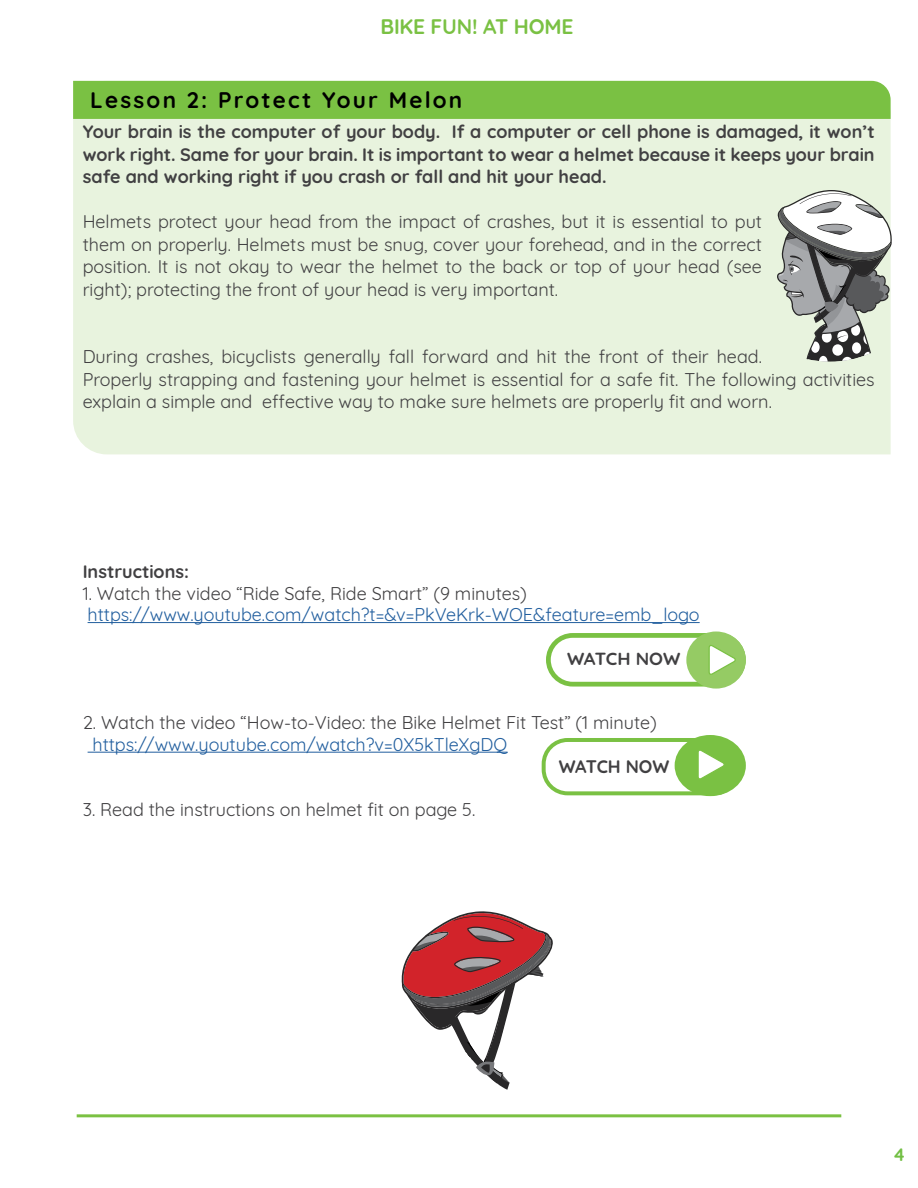
<style>
.page{position:relative;width:918px;height:1188px;background:#fff}
.page>*{position:absolute;margin:0;border:0;box-sizing:border-box;transform-origin:0 0}
.Header_-_Align_Left{font:700 22.5px "Quicksand";letter-spacing:.1em;color:#000}
.t1{font:700 21px "Quicksand";letter-spacing:-.01em;color:#7ac143}
.t2{font:700 18.15px "Quicksand";letter-spacing:-.01em;color:#414042}
.Body_Text{font:18px/22.5px "Quicksand";color:#414042;text-align:justify}
.Body_Text-2{font:700 18px/22.5px "Quicksand";color:#414042;text-align:justify}
.Body_Text-3{font:18px "Quicksand";color:#215e9e}
.t3{font:700 18px "Quicksand";color:#72bf44}
.t4{font:700 17.55px "Quicksand";letter-spacing:-.01em;color:#414042;scale:1.05 1}
</style>
<div class="page">
<hr style="left:77px;top:1114px;width:764px;height:3px;background:#7bc142">
<div style="left:73px;top:119px;width:818px;height:335px;background:#e8f3de"></div>
<div style="left:73px;top:81px;width:818px;height:38px;background:#7ac143"></div>
<hr style="left:88px;top:622px;width:612px;height:1px;background:#215e9e">
<hr style="left:88px;top:752px;width:419px;height:1px;background:#215e9e">
<div style="left:546px;top:633px;width:200px;height:54px;border:5px solid #7ac143;border-radius:24px"></div>
<div style="left:686px;top:631px;width:60px;height:58px;background:#95cb64;border-radius:50%"></div>
<svg style="left:708px;top:645px;width:28px;height:30px"></svg>
<div style="left:675px;top:735px;width:71px;height:61px;background:#7ac143;border-radius:50%"></div>
<div style="left:542px;top:738px;width:198px;height:57px;border:4px solid #7ac143;border-radius:24px"></div>
<svg style="left:776px;top:190px;width:116px;height:172px"></svg>
<svg style="left:401px;top:911px;width:152px;height:179px"></svg>
<svg style="left:698px;top:750px;width:26px;height:29px"></svg>
<p class="t1" style="left:381px;top:9px;width:194px">BIKE FUN! AT HOME</p>
<p class="Header_-_Align_Left" style="left:90px;top:81px;width:374px">Lesson 2: Protect Your Melon</p>
<p class="Body_Text-2" style="left:83px;top:119px;width:794px">Your brain is the computer of your body. If a computer or cell phone is damaged, it won’t work right. Same for your brain. It is important to wear a helmet because it keeps your brain safe and working right if you crash or fall and hit your head.</p>
<p class="Body_Text" style="left:83px;top:209px;width:681px">Helmets protect your head from the impact of crashes, but it is essential to put them on properly. Helmets must be snug, cover your forehead, and in the correct position. It is not okay to wear the helmet to the back or top of your head (see right); protecting the front of your head is very important.</p>
<p class="Body_Text" style="left:83px;top:344px;width:793px;text-align:left">During crashes, bicyclists generally fall forward and hit the front of their head.<br>Properly strapping and fastening your helmet is essential for a safe fit. The following activities explain a simple and effective way to make sure helmets are properly fit and worn.</p>
<p class="Body_Text-2" style="left:83px;top:559px;width:108px">Instructions:</p>
<p class="Body_Text" style="left:83px;top:580px;width:446px">1. Watch the video “Ride Safe, Ride Smart” (9 minutes)</p>
<p class="Body_Text-3" style="left:88px;top:601px;width:614px">https://www.youtube.com/watch?t=&amp;v=PkVeKrk-WOE&amp;feature=emb_logo</p>
<p class="t4" style="left:567px;top:644px;width:109px">WATCH NOW</p>
<p class="Body_Text" style="left:83px;top:710px;width:576px">2. Watch the video “How-to-Video: the Bike Helmet Fit Test” (1 minute)</p>
<p class="Body_Text-3" style="left:93px;top:730px;width:416px">https://www.youtube.com/watch?v=0X5kTleXgDQ</p>
<p class="Body_Text" style="left:83px;top:796px;width:394px">3. Read the instructions on helmet fit on page 5.</p>
<p class="t2" style="left:559px;top:752px;width:112px">WATCH NOW</p>
<p class="t3" style="left:893px;top:1140px;width:14px">4</p>
</div>
